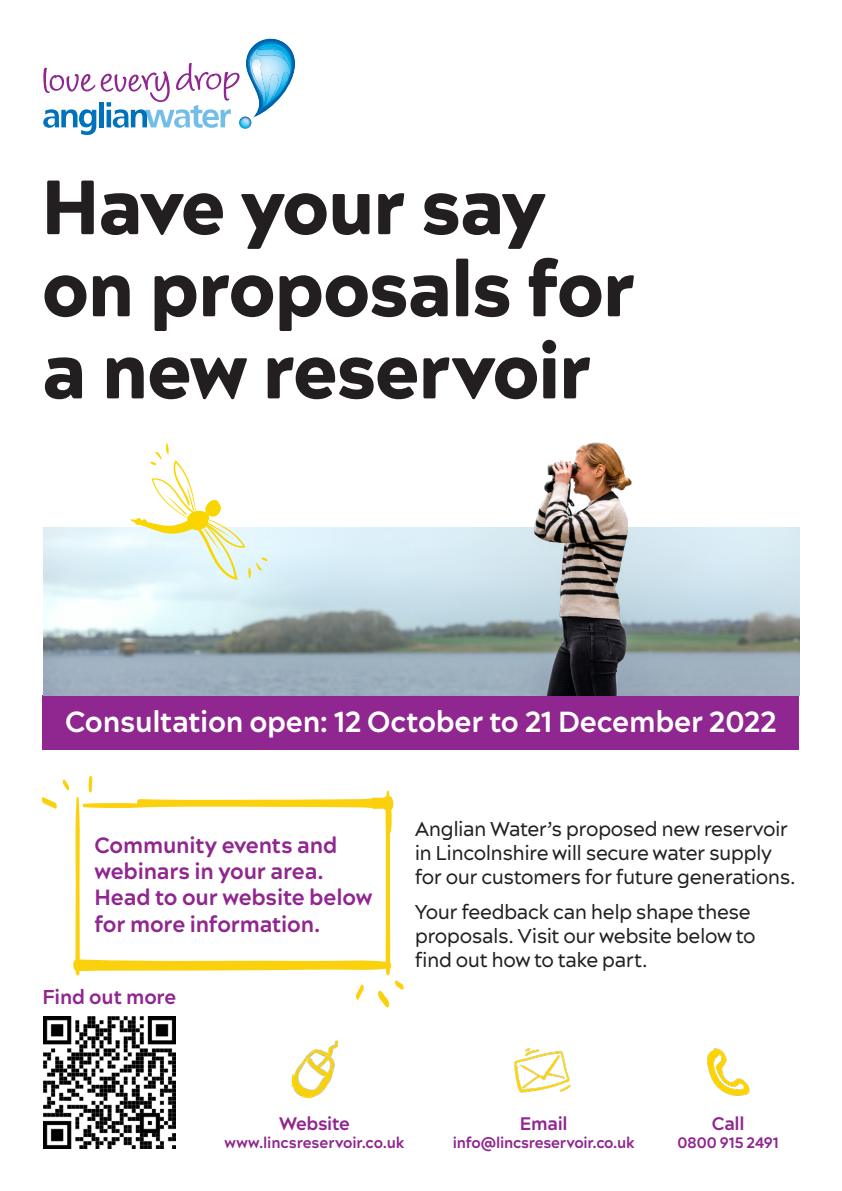
<style>
.page{position:relative;width:842px;height:1191px;background:#fff}
.page>*{position:absolute;margin:0;border:0;box-sizing:border-box;transform-origin:0 0}
.t1{font:900 76.6px/82.1px "Acherus Grotesque";letter-spacing:-.015em;color:#231f20}
.t2{font:700 29px "Acherus Grotesque";letter-spacing:-.01em;color:#fff}
.t3{font:700 22px/26.4px "Acherus Grotesque";letter-spacing:-.01em;color:#90268f}
.t4{font:20px/24px "Acherus Grotesque";letter-spacing:-.025em;color:#231f20}
.t5{font:700 20px "Acherus Grotesque";letter-spacing:-.005em;color:#90268f}
.t6{font:700 18.1px "Acherus Grotesque";letter-spacing:-.02em;color:#90268f}
.t7{font:700 15.1px "Acherus Grotesque";letter-spacing:-.01em;color:#90268f}
</style>
<div class="page">
<img style="left:291px;top:1040px;width:47px;height:59px">
<img style="left:514px;top:1048px;width:57px;height:45px">
<img style="left:707px;top:1048px;width:43px;height:48px">
<svg style="left:43px;top:39px;width:252px;height:96px"></svg>
<img style="left:43px;top:1016px;width:132px;height:132px">
<svg style="left:378px;top:980px;width:26px;height:28px"></svg>
<svg style="left:356px;top:984px;width:8px;height:16px"></svg>
<svg style="left:89px;top:776px;width:3px;height:13px"></svg>
<svg style="left:42px;top:779px;width:28px;height:30px"></svg>
<svg style="left:73px;top:789px;width:321px;height:187px"></svg>
<div style="left:43px;top:695px;width:756px;height:55px;background:#90268f"></div>
<img style="left:43px;top:527px;width:756px;height:168px">
<img style="left:355px;top:442px;width:444px;height:211px">
<svg style="left:130px;top:443px;width:138px;height:137px"></svg>
<p class="t1" style="left:42px;top:164px;width:595px">Have your say on proposals for a new reservoir</p>
<p class="t2" style="left:65px;top:703px;width:713px">Consultation open: 12 October to 21 December 2022</p>
<p class="t3" style="left:94px;top:831px;width:279px">Community events and webinars in your area.<br>Head to our website below for more information.</p>
<p class="t5" style="left:43px;top:984px;width:135px">Find out more</p>
<p class="t4" style="left:415px;top:816px;width:382px">Anglian Water’s proposed new reservoir in Lincolnshire will secure water supply for our customers for future generations.</p>
<p class="t4" style="left:415px;top:899px;width:342px">Your feedback can help shape these proposals. Visit our website below to find out how to take part.</p>
<p class="t6" style="left:279px;top:1112px;width:72px">Website</p>
<p class="t7" style="left:224px;top:1133px;width:181px">www.lincsreservoir.co.uk</p>
<p class="t6" style="left:520px;top:1112px;width:49px">Email</p>
<p class="t7" style="left:453px;top:1133px;width:183px">info@lincsreservoir.co.uk</p>
<p class="t6" style="left:712px;top:1112px;width:34px">Call</p>
<p class="t7" style="left:677px;top:1133px;width:103px">0800 915 2491</p>
</div>
